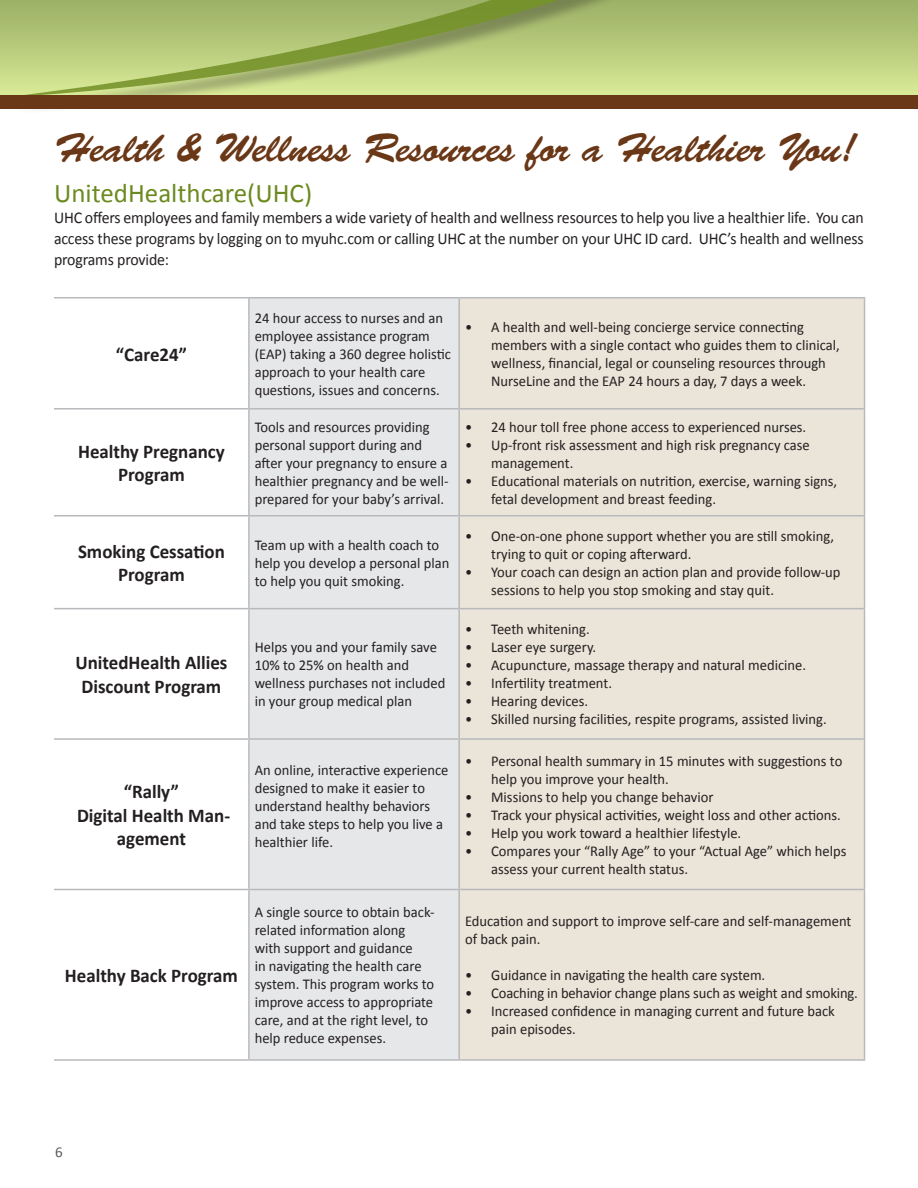
<style>
.page{position:relative;width:918px;height:1188px;background:#fff}
.page>*{position:absolute;margin:0;border:0;box-sizing:border-box;transform-origin:0 0}
.page_title{font:40.5px "Brush Script Std";letter-spacing:-.01em;color:#6a3817}
.head_green{font:27px "Calibri";color:#6c8a1f}
.t1{font:700 19.5px/23.4px "Calibri";color:#231f20;text-align:center}
.body_text{font:16.5px/21px "Calibri";letter-spacing:-.01em;color:#231f20;text-align:justify;scale:.96 1}
.t2{font:15px/18px "Calibri";color:#231f20}
.t3{font:15px "Calibri";color:#57585a}
</style>
<div class="page">
<div style="left:0;top:0;width:918px;height:96px;background:linear-gradient(to bottom,#99af64,#d8e996)"></div>
<div style="left:6px;top:0;width:644px;height:116px;background:#231f20;opacity:.39"></div>
<svg style="left:1px;top:0;width:633px;height:95px;background:#aec273"></svg>
<div style="left:0;top:95px;width:918px;height:13px;background:#6a3817"></div>
<div style="left:250px;top:298px;width:208px;height:761px;background:#e6e7e9"></div>
<div style="left:460px;top:298px;width:404px;height:761px;background:#eae5d8"></div>
<hr style="left:54px;top:297px;width:195px;height:1px;background:#b8b9bc">
<hr style="left:54px;top:408px;width:195px;height:2px;background:#b8b9bc">
<hr style="left:54px;top:515px;width:195px;height:1px;background:#b8b9bc">
<hr style="left:54px;top:608px;width:195px;height:1px;background:#b8b9bc">
<hr style="left:54px;top:738px;width:195px;height:2px;background:#b8b9bc">
<hr style="left:54px;top:889px;width:195px;height:1px;background:#b8b9bc">
<hr style="left:54px;top:1059px;width:195px;height:2px;background:#b8b9bc">
<hr style="left:248px;top:298px;width:2px;height:110px;background:#b8b9bc">
<hr style="left:248px;top:410px;width:2px;height:105px;background:#b8b9bc">
<hr style="left:248px;top:516px;width:2px;height:92px;background:#b8b9bc">
<hr style="left:248px;top:609px;width:2px;height:129px;background:#b8b9bc">
<hr style="left:248px;top:740px;width:2px;height:149px;background:#b8b9bc">
<hr style="left:248px;top:890px;width:2px;height:169px;background:#b8b9bc">
<hr style="left:249px;top:297px;width:210px;height:1px;background:#b8b9bc">
<hr style="left:249px;top:408px;width:210px;height:2px;background:#b8b9bc">
<hr style="left:249px;top:515px;width:210px;height:1px;background:#b8b9bc">
<hr style="left:249px;top:608px;width:210px;height:1px;background:#b8b9bc">
<hr style="left:249px;top:738px;width:210px;height:2px;background:#b8b9bc">
<hr style="left:249px;top:889px;width:210px;height:1px;background:#b8b9bc">
<hr style="left:249px;top:1059px;width:210px;height:2px;background:#b8b9bc">
<hr style="left:458px;top:298px;width:2px;height:110px;background:#b8b9bc">
<hr style="left:458px;top:410px;width:2px;height:105px;background:#b8b9bc">
<hr style="left:458px;top:516px;width:2px;height:92px;background:#b8b9bc">
<hr style="left:458px;top:609px;width:2px;height:129px;background:#b8b9bc">
<hr style="left:458px;top:740px;width:2px;height:149px;background:#b8b9bc">
<hr style="left:458px;top:890px;width:2px;height:169px;background:#b8b9bc">
<hr style="left:459px;top:297px;width:406px;height:1px;background:#b8b9bc">
<hr style="left:864px;top:298px;width:1px;height:111px;background:#b8b9bc">
<hr style="left:864px;top:409px;width:1px;height:107px;background:#b8b9bc">
<hr style="left:864px;top:516px;width:1px;height:93px;background:#b8b9bc">
<hr style="left:864px;top:609px;width:1px;height:130px;background:#b8b9bc">
<hr style="left:864px;top:739px;width:1px;height:151px;background:#b8b9bc">
<hr style="left:864px;top:890px;width:1px;height:169px;background:#b8b9bc">
<hr style="left:459px;top:408px;width:405px;height:2px;background:#b8b9bc">
<hr style="left:459px;top:515px;width:405px;height:1px;background:#b8b9bc">
<hr style="left:459px;top:608px;width:405px;height:1px;background:#b8b9bc">
<hr style="left:459px;top:738px;width:405px;height:2px;background:#b8b9bc">
<hr style="left:459px;top:889px;width:405px;height:1px;background:#b8b9bc">
<hr style="left:459px;top:1059px;width:406px;height:2px;background:#b8b9bc">
<p class="page_title" style="left:54px;top:126px;width:804px">Health &amp; Wellness Resources for a Healthier You!</p>
<p class="head_green" style="left:54px;top:176px;width:260px">UnitedHealthcare(UHC)</p>
<p class="body_text" style="left:54px;top:207px;width:845px">UHC offers employees and family members a wide variety of health and wellness resources to help you live a healthier life. You can access these programs by logging on to myuhc.com or calling UHC at the number on your UHC ID card. UHC’s health and wellness programs provide:</p>
<p class="t1" style="left:116px;top:342px;width:73px">“Care24”</p>
<p class="t1" style="left:78px;top:440px;width:148px">Healthy Pregnancy<br>Program</p>
<p class="t2" style="left:255px;top:309px;width:198px">24 hour access to nurses and an employee assistance program (EAP) taking a 360 degree holistic approach to your health care questions, issues and concerns.</p>
<p class="t2" style="left:491px;top:318px;width:350px;text-indent:-26px">• A health and well-being concierge service connecting members with a single contact who guides them to clinical, wellness, financial, legal or counseling resources through NurseLine and the EAP 24 hours a day, 7 days a week.</p>
<p class="t2" style="left:255px;top:418px;width:195px">Tools and resources providing personal support during and after your pregnancy to ensure a healthier pregnancy and be well&shy;prepared for your baby’s arrival.</p>
<p class="t2" style="left:465px;top:418px;width:343px">• 24 hour toll free phone access to experienced nurses.</p>
<p class="t2" style="left:491px;top:436px;width:320px;text-indent:-26px">• Up-front risk assessment and high risk pregnancy case management.</p>
<p class="t2" style="left:491px;top:472px;width:347px;text-indent:-26px">• Educational materials on nutrition, exercise, warning signs, fetal development and breast feeding.</p>
<p class="t1" style="left:78px;top:540px;width:148px">Smoking Cessation<br>Program</p>
<p class="t2" style="left:255px;top:536px;width:196px">Team up with a health coach to help you develop a personal plan to help you quit smoking.</p>
<p class="t2" style="left:491px;top:527px;width:344px;text-indent:-26px">• One-on-one phone support whether you are still smoking, trying to quit or coping afterward.</p>
<p class="t2" style="left:491px;top:563px;width:351px;text-indent:-26px">• Your coach can design an action plan and provide follow-up sessions to help you stop smoking and stay quit.</p>
<p class="t1" style="left:75px;top:651px;width:154px">UnitedHealth Allies<br>Discount Program</p>
<p class="t1" style="left:124px;top:780px;width:57px">“Rally”</p>
<p class="t1" style="left:77px;top:803px;width:155px">Digital Health Man&shy;agement</p>
<p class="t1" style="left:65px;top:964px;width:175px">Healthy Back Program</p>
<p class="t2" style="left:255px;top:639px;width:192px">Helps you and your family save<br>10% to 25% on health and wellness purchases not included in your group medical plan</p>
<p class="t2" style="left:465px;top:621px;width:126px">• Teeth whitening.</p>
<p class="t2" style="left:465px;top:639px;width:133px">• Laser eye surgery.</p>
<p class="t2" style="left:465px;top:657px;width:343px">• Acupuncture, massage therapy and natural medicine.</p>
<p class="t2" style="left:465px;top:675px;width:149px">• Infertility treatment.</p>
<p class="t2" style="left:465px;top:693px;width:125px">• Hearing devices.</p>
<p class="t2" style="left:465px;top:711px;width:363px">• Skilled nursing facilities, respite programs, assisted living.</p>
<p class="t2" style="left:255px;top:761px;width:195px">An online, interactive experience designed to make it easier to understand healthy behaviors and take steps to help you live a healthier life.</p>
<p class="t2" style="left:491px;top:752px;width:353px;text-indent:-26px">• Personal health summary in 15 minutes with suggestions to help you improve your health.</p>
<p class="t2" style="left:465px;top:788px;width:250px">• Missions to help you change behavior</p>
<p class="t2" style="left:465px;top:806px;width:377px">• Track your physical activities, weight loss and other actions.</p>
<p class="t2" style="left:465px;top:824px;width:278px">• Help you work toward a healthier lifestyle.</p>
<p class="t2" style="left:491px;top:842px;width:357px;text-indent:-26px">• Compares your “Rally Age” to your “Actual Age” which helps assess your current health status.</p>
<p class="t2" style="left:255px;top:903px;width:181px">A single source to obtain back&shy;related information along with support and guidance<br>in navigating the health care system. This program works to improve access to appropriate care, and at the right level, to help reduce expenses.</p>
<p class="t2" style="left:465px;top:912px;width:388px">Education and support to improve self-care and self-management of back pain.</p>
<p class="t2" style="left:465px;top:966px;width:302px">• Guidance in navigating the health care system.</p>
<p class="t2" style="left:465px;top:984px;width:394px">• Coaching in behavior change plans such as weight and smoking.</p>
<p class="t2" style="left:491px;top:1002px;width:345px;text-indent:-26px">• Increased confidence in managing current and future back pain episodes.</p>
<p class="t3" style="left:55px;top:1143px;width:9px">6</p>
</div>
